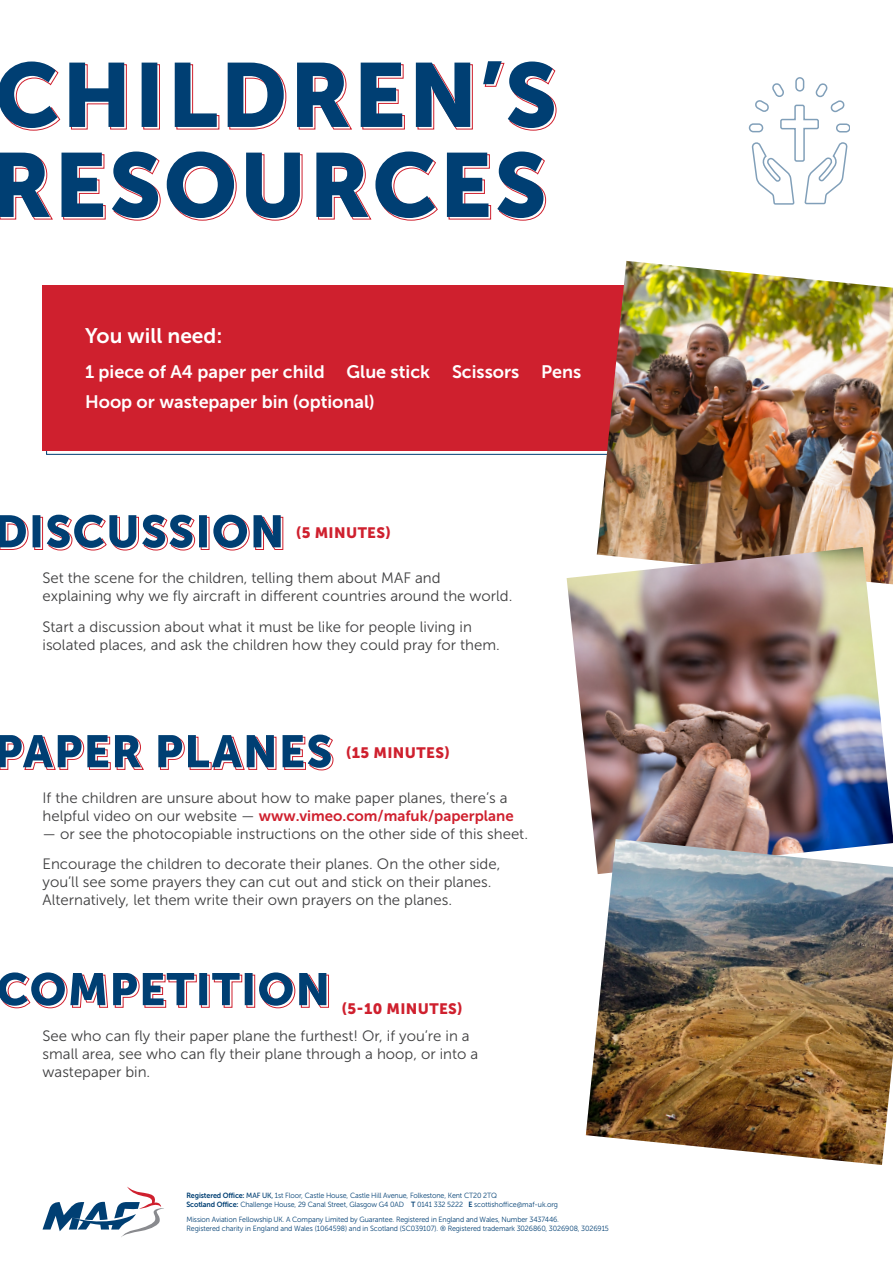
<style>
.page{position:relative;width:893px;height:1263px;background:#fff}
.page>*{position:absolute;margin:0;border:0;box-sizing:border-box;transform-origin:0 0}
.t1{font:21px "Museo Sans 700";color:#fff}
.t2{font:18px "Museo Sans 700";color:#fff}
.t3{font:15px/18px "Museo Sans 300";color:#3e3e3f}
.t4{font:15px "Museo Sans 900";letter-spacing:.025em;color:#cf202e}
.t5{font:7.5px "Museo Sans 300";letter-spacing:-.015em;color:#003f73;scale:.95 1}
.s1{font-family:"Museo Sans 700";color:#cf202e}
.s2{font-family:"Museo Sans 700"}
.s3{font-family:"Museo Sans 500"}
</style>
<div class="page">
<svg style="left:0;top:152px;width:546px;height:69px"></svg>
<svg style="left:0;top:61px;width:557px;height:70px"></svg>
<svg style="left:0;top:515px;width:283px;height:35px"></svg>
<div style="left:795px;top:77px;width:9px;height:15px;border:2px solid #003f73;border-radius:4px"></div>
<div style="left:749px;top:123px;width:14px;height:9px;border:2px solid #003f73;border-radius:4px"></div>
<div style="left:836px;top:123px;width:15px;height:10px;border:2px solid #003f73;border-radius:4px"></div>
<svg style="left:751px;top:82px;width:97px;height:123px"></svg>
<div style="left:43px;top:285px;width:581px;height:165px;background:#cf202e"></div>
<img style="left:597px;top:261px;width:296px;height:286px">
<svg style="left:0;top:734px;width:333px;height:36px"></svg>
<svg style="left:0;top:972px;width:329px;height:36px"></svg>
<svg style="left:43px;top:1186px;width:121px;height:51px"></svg>
<img style="left:567px;top:547px;width:326px;height:292px">
<img style="left:586px;top:839px;width:307px;height:326px">
<p class="t1" style="left:85px;top:324px;width:139px">You will need:</p>
<p class="t2" style="left:85px;top:361px;width:498px">1 piece of A4 paper per child Glue stick Scissors Pens</p>
<p class="t2" style="left:85px;top:391px;width:291px">Hoop or wastepaper bin (optional)</p>
<p class="t4" style="left:296px;top:524px;width:97px">(5 MINUTES)</p>
<p class="t3" style="left:43px;top:569px;width:471px">Set the scene for the children, telling them about MAF and explaining why we fly aircraft in different countries around the world.</p>
<p class="t3" style="left:43px;top:617px;width:459px">Start a discussion about what it must be like for people living in isolated places, and ask the children how they could pray for them.</p>
<p class="t4" style="left:346px;top:744px;width:106px">(15 MINUTES)</p>
<p class="t3" style="left:43px;top:788px;width:473px">If the children are unsure about how to make paper planes, there’s a helpful video on our website — <span class="s1">www.vimeo.com/mafuk/paperplane</span></p>
<p class="t3" style="left:43px;top:824px;width:487px">— or see the photocopiable instructions on the other side of this sheet.</p>
<p class="t3" style="left:43px;top:855px;width:459px">Encourage the children to decorate their planes. On the other side, you’ll see some prayers they can cut out and stick on their planes.<br>Alternatively, let them write their own prayers on the planes.</p>
<p class="t4" style="left:341px;top:1000px;width:123px">(5-10 MINUTES)</p>
<p class="t3" style="left:43px;top:1026px;width:437px">See who can fly their paper plane the furthest! Or, if you’re in a small area, see who can fly their plane through a hoop, or into a wastepaper bin.</p>
<p class="t5" style="left:186px;top:1192px;width:329px"><span class="s2">Registered Office:</span> <span class="s3">MAF UK,</span> 1st Floor, Castle House, Castle Hill Avenue, Folkestone, Kent CT20 2TQ</p>
<p class="t5" style="left:186px;top:1201px;width:393px"><span class="s2">Scotland Office:</span> Challenge House, 29 Canal Street, Glasgow G4 0AD <span class="s2">T</span> 0141 332 5222 <span class="s2">E</span> scottishoffice@maf-uk.org</p>
<p class="t5" style="left:186px;top:1216px;width:394px">Mission Aviation Fellowship UK. A Company Limited by Guarantee. Registered in England and Wales, Number 3437446.</p>
<p class="t5" style="left:186px;top:1225px;width:446px">Registered charity in England and Wales (1064598) and in Scotland (SC039107). ® Registered trademark 3026860, 3026908, 3026915</p>
</div>
